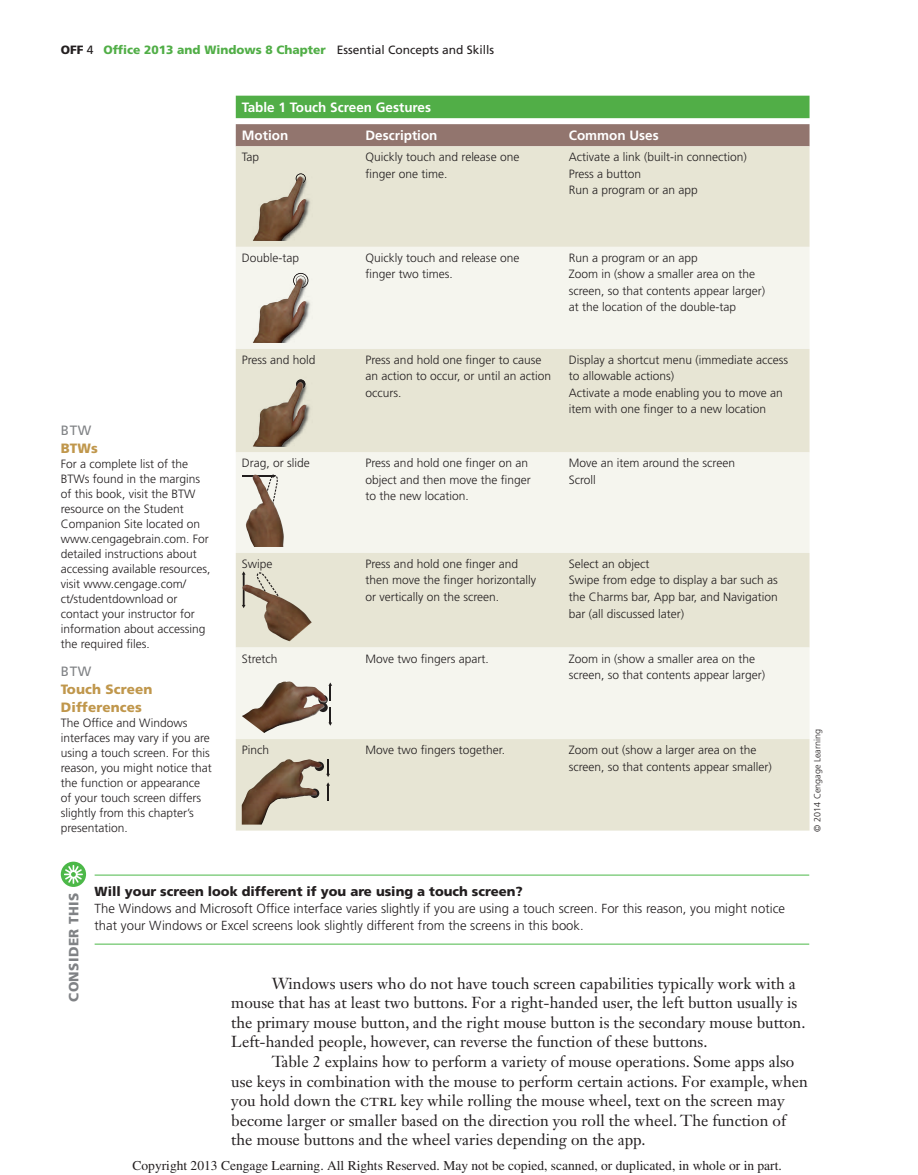
<style>
.page{position:relative;width:918px;height:1175px;background:#fff}
.page>*{position:absolute;margin:0;border:0;box-sizing:border-box;transform-origin:0 0}
.t1{font:15.75px/19.5px "Janson Text LT Std";color:#231f20}
.t2{font:13.5px "Times";color:#231f20}
.t3{font:700 13.5px/28.2px "Frutiger LT Std";color:#fff}
.t4{font:900 13.5px/18px "Frutiger LT Std";letter-spacing:.01em;color:#c0974c}
.t5{font:900 13.5px "Frutiger LT Std";letter-spacing:.025em;color:#808285}
.t6{font:13.5px "Frutiger LT Std";letter-spacing:.05em;color:#808285}
.t7{font:300 13.2px/17.2px "Frutiger LT Std";color:#231f20}
.t8{font:900 13.2px "Frutiger LT Std";color:#231f20}
.t9{font:300 12px/16.5px "Frutiger LT Std";color:#231f20}
.t10{font:12px "Frutiger LT Std";color:#231f20}
.t11{font:300 9px "Frutiger LT Std";color:#231f20}
.s1{font-weight:900}
.s2{font-weight:900;color:#51ae47}
.s3{font-size:18px}
</style>
<div class="page">
<div style="left:236px;top:96px;width:574px;height:22px;background:#51ae47"></div>
<div style="left:236px;top:124px;width:574px;height:22px;background:#92756e"></div>
<div style="left:236px;top:146px;width:574px;height:684px;background:#e7e5d4"></div>
<svg style="left:236px;top:247px;width:574px;height:492px;background:#efeee3"></svg>
<div style="left:242px;top:166px;width:72px;height:75px;background:#e7e5d4"></div>
<svg style="left:296px;top:173px;width:10px;height:3px"></svg>
<img style="left:253px;top:176px;width:54px;height:65px">
<div style="left:242px;top:268px;width:72px;height:75px;background:#f5f5ee"></div>
<svg style="left:293px;top:273px;width:15px;height:15px"></svg>
<img style="left:253px;top:278px;width:54px;height:65px">
<div style="left:242px;top:371px;width:72px;height:75px;background:#e7e5d4"></div>
<svg style="left:296px;top:379px;width:9px;height:3px"></svg>
<img style="left:253px;top:382px;width:54px;height:64px">
<hr style="left:242px;top:475px;width:31px;height:2px;background:#231f20">
<img style="left:246px;top:474px;width:38px;height:73px">
<svg style="left:256px;top:571px;width:24px;height:13px"></svg>
<svg style="left:242px;top:571px;width:4px;height:13px"></svg>
<img style="left:242px;top:584px;width:70px;height:57px">
<img style="left:242px;top:680px;width:85px;height:53px">
<svg style="left:328px;top:682px;width:4px;height:19px"></svg>
<svg style="left:328px;top:707px;width:4px;height:18px"></svg>
<svg style="left:314px;top:761px;width:10px;height:10px"></svg>
<img style="left:242px;top:759px;width:80px;height:65px">
<svg style="left:326px;top:758px;width:4px;height:42px"></svg>
<hr style="left:95px;top:874px;width:714px;height:1px;background:#4cb848">
<hr style="left:95px;top:943px;width:714px;height:1px;background:#4cb848">
<svg style="left:61px;top:861px;width:25px;height:26px"></svg>
<svg style="left:64px;top:865px;width:19px;height:18px"></svg>
<p class="t10" style="left:61px;top:43px;width:435px"><span class="s1">OFF</span> 4 <span class="s2">Of!ce 2013 and Windows 8 Chapter</span> Essential Concepts and Skills</p>
<p class="t3" style="left:242px;top:93px;width:191px">Table 1 Touch Screen Gestures<br>Motion</p>
<p class="t3" style="left:366px;top:122px;width:73px">Description</p>
<p class="t3" style="left:569px;top:122px;width:91px">Common Uses</p>
<p class="t9" style="left:242px;top:149px;width:19px">Tap</p>
<p class="t9" style="left:366px;top:149px;width:155px">Quickly touch and release one !nger one time.</p>
<p class="t9" style="left:569px;top:149px;width:180px">Activate a link (built-in connection)<br>Press a button<br>Run a program or an app</p>
<p class="t9" style="left:242px;top:250px;width:59px">Double-tap</p>
<p class="t9" style="left:366px;top:250px;width:155px">Quickly touch and release one !nger two times.</p>
<p class="t9" style="left:569px;top:250px;width:198px">Run a program or an app<br>Zoom in (show a smaller area on the screen, so that contents appear larger) at the location of the double-tap</p>
<p class="t6" style="left:61px;top:422px;width:32px">BTW</p>
<p class="t4" style="left:61px;top:439px;width:39px">BTWs</p>
<p class="t9" style="left:61px;top:456px;width:151px;line-height:15px">For a complete list of the<br>BTWs found in the margins of this book, visit the BTW resource on the Student<br>Companion Site located on www.cengagebrain.com. For detailed instructions about accessing available resources, visit www.cengage.com/ ct/studentdownload or contact your instructor for information about accessing the required !les.</p>
<p class="t6" style="left:61px;top:663px;width:32px">BTW</p>
<p class="t4" style="left:61px;top:680px;width:93px">Touch Screen<br>Differences</p>
<p class="t9" style="left:61px;top:715px;width:153px;line-height:15px">The Of!ce and Windows interfaces may vary if you are using a touch screen. For this reason, you might notice that the function or appearance of your touch screen differs slightly from this chapter’s presentation.</p>
<p class="t9" style="left:242px;top:352px;width:75px">Press and hold</p>
<p class="t9" style="left:366px;top:352px;width:187px">Press and hold one !nger to cause an action to occur, or until an action occurs.</p>
<p class="t9" style="left:569px;top:352px;width:221px">Display a shortcut menu (immediate access to allowable actions)<br>Activate a mode enabling you to move an item with one !nger to a new location</p>
<p class="t9" style="left:242px;top:455px;width:70px">Drag, or slide</p>
<p class="t9" style="left:366px;top:455px;width:167px">Press and hold one !nger on an object and then move the !nger to the new location.</p>
<p class="t9" style="left:569px;top:455px;width:168px">Move an item around the screen<br>Scroll</p>
<p class="t9" style="left:242px;top:556px;width:32px">Swipe</p>
<p class="t9" style="left:366px;top:556px;width:172px">Press and hold one !nger and then move the !nger horizontally or vertically on the screen.</p>
<p class="t9" style="left:569px;top:556px;width:211px">Select an object<br>Swipe from edge to display a bar such as the Charms bar, App bar, and Navigation bar (all discussed later)</p>
<p class="t9" style="left:242px;top:650px;width:37px">Stretch</p>
<p class="t9" style="left:366px;top:650px;width:125px">Move two !ngers apart.</p>
<p class="t9" style="left:569px;top:650px;width:198px">Zoom in (show a smaller area on the screen, so that contents appear larger)</p>
<p class="t9" style="left:242px;top:742px;width:29px">Pinch</p>
<p class="t9" style="left:366px;top:742px;width:141px">Move two !ngers together.</p>
<p class="t9" style="left:569px;top:742px;width:205px">Zoom out (show a larger area on the screen, so that contents appear smaller)</p>
<p class="t11" style="left:812px;top:831px;width:104px;rotate:-90deg">© 2014 Cengage Learning</p>
<p class="t5" style="left:66px;top:1001px;width:110px;rotate:-90deg">CONSIDER THIS</p>
<p class="t8" style="left:95px;top:883px;width:430px">Will your screen look different if you are using a touch screen?</p>
<p class="t7" style="left:95px;top:900px;width:692px">The Windows and Microsoft Of!ce interface varies slightly if you are using a touch screen. For this reason, you might notice that your Windows or Excel screens look slightly different from the screens in this book.</p>
<p class="t1" style="left:231px;top:973px;width:576px;text-indent:40px">Windows users who do not have touch screen capabilities typically work with a mouse that has at least two buttons. For a right-handed user, the left button usually is the primary mouse button, and the right mouse button is the secondary mouse button.<br>Left-handed people, however, can reverse the function of these buttons.</p>
<p class="t1" style="left:231px;top:1051px;width:578px;text-indent:40px">Table 2 explains how to perform a variety of mouse operations. Some apps also use keys in combination with the mouse to perform certain actions. For example, when you hold down the <span class="s3">"#$%</span> key while rolling the mouse wheel, text on the screen may become larger or smaller based on the direction you roll the wheel. The function of the mouse buttons and the wheel varies depending on the app.</p>
<p class="t2" style="left:132px;top:1157px;width:651px">Copyright 2013 Cengage Learning. All Rights Reserved. May not be copied, scanned, or duplicated, in whole or in part.</p>
</div>
